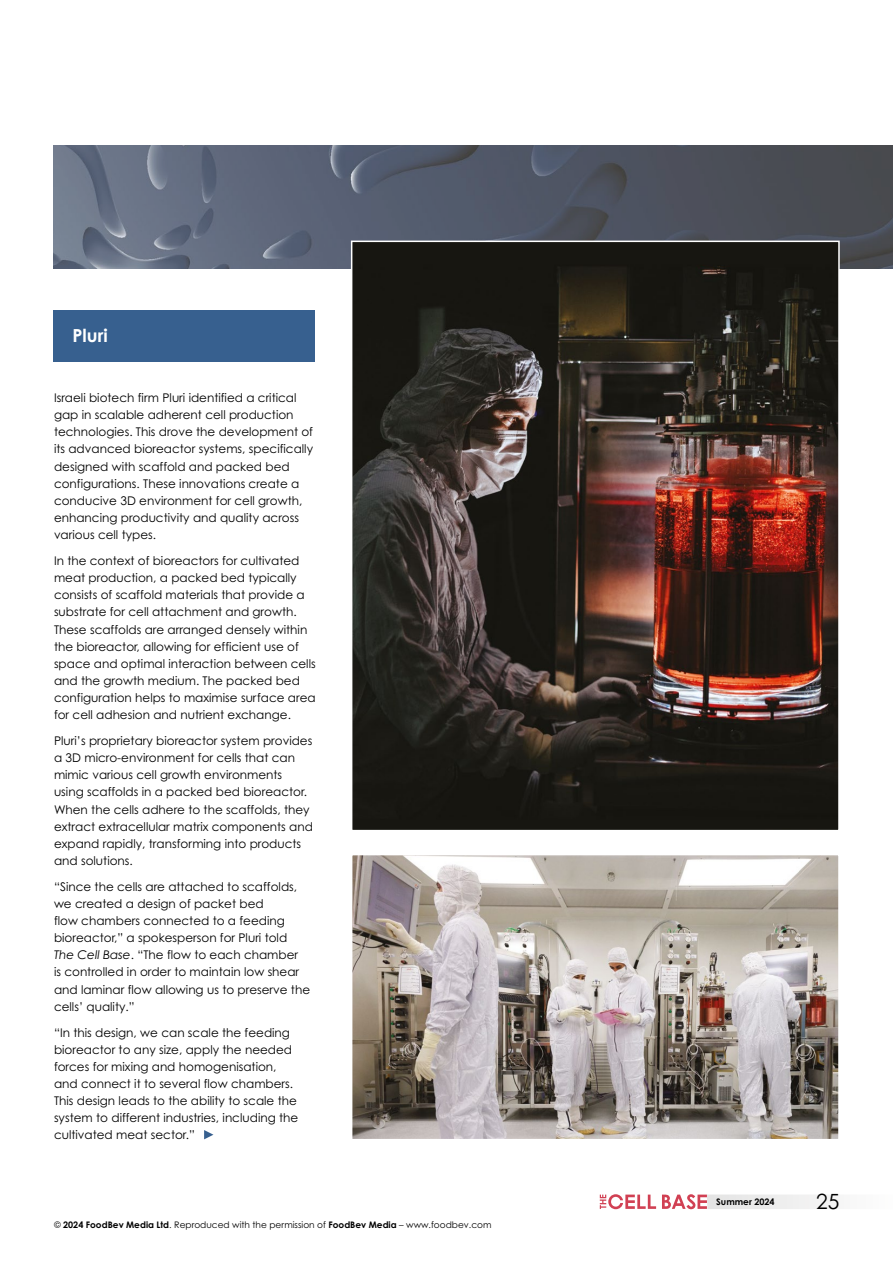
<style>
.page{position:relative;width:893px;height:1263px;background:#fff}
.page>*{position:absolute;margin:0;border:0;box-sizing:border-box;transform-origin:0 0}
.t1{font:21px "Century Gothic Pro";color:#000}
.t2{font:700 18px "Century Gothic Pro";color:#fff}
.t3{font:12px/17.1px "Century Gothic Pro";color:#000}
.BodyCopy{font:9px "Century Gothic Pro";color:#000}
.t4{font:700 9px "Century Gothic Pro";color:#000}
.s1{font-style:italic}
.s2{font-weight:700}
</style>
<div class="page">
<div style="left:707px;top:1194px;width:186px;height:15px;background:#f1f1f1"></div>
<svg style="left:662px;top:1194px;width:45px;height:15px"></svg>
<svg style="left:600px;top:1194px;width:56px;height:15px"></svg>
<img style="left:53px;top:145px;width:840px;height:123px">
<div style="left:53px;top:310px;width:262px;height:51px;background:#37608f"></div>
<svg style="left:204px;top:1130px;width:9px;height:9px"></svg>
<img style="left:354px;top:244px;width:483px;height:584px">
<div style="left:351px;top:241px;width:489px;height:590px;border:2px solid #fff"></div>
<img style="left:354px;top:857px;width:483px;height:280px">
<div style="left:351px;top:854px;width:489px;height:286px;border:2px solid #fff"></div>
<p class="t2" style="left:73px;top:324px;width:37px">Pluri</p>
<p class="t3" style="left:54px;top:389px;width:261px">Israeli biotech firm Pluri identified a critical gap in scalable adherent cell production technologies. This drove the development of its advanced bioreactor systems, specifically designed with scaffold and packed bed configurations. These innovations create a conducive 3D environment for cell growth, enhancing productivity and quality across various cell types.</p>
<p class="t3" style="left:54px;top:552px;width:263px">In the context of bioreactors for cultivated meat production, a packed bed typically consists of scaffold materials that provide a substrate for cell attachment and growth.<br>These scaffolds are arranged densely within the bioreactor, allowing for efficient use of space and optimal interaction between cells and the growth medium. The packed bed configuration helps to maximise surface area for cell adhesion and nutrient exchange.</p>
<p class="t3" style="left:54px;top:732px;width:260px">Pluri’s proprietary bioreactor system provides a 3D micro-environment for cells that can mimic various cell growth environments using scaffolds in a packed bed bioreactor.<br>When the cells adhere to the scaffolds, they extract extracellular matrix components and expand rapidly, transforming into products and solutions.</p>
<p class="t3" style="left:54px;top:878px;width:258px">“Since the cells are attached to scaffolds, we created a design of packet bed<br>flow chambers connected to a feeding bioreactor,” a spokesperson for Pluri told <span class="s1">The Cell Base</span>. “The flow to each chamber<br>is controlled in order to maintain low shear and laminar flow allowing us to preserve the cells’ quality.”</p>
<p class="t3" style="left:54px;top:1024px;width:246px">“In this design, we can scale the feeding bioreactor to any size, apply the needed forces for mixing and homogenisation, and connect it to several flow chambers.<br>This design leads to the ability to scale the system to different industries, including the cultivated meat sector.”</p>
<p class="BodyCopy" style="left:54px;top:1219px;width:439px">© <span class="s2">2024 FoodBev Media Ltd</span>. Reproduced with the permission of <span class="s2">FoodBev Media</span> – www.foodbev.com</p>
<p class="t4" style="left:716px;top:1196px;width:60px">Summer 2024</p>
<h1 class="t1" style="left:816px;top:1189px;width:25px">25</h1>
</div>
